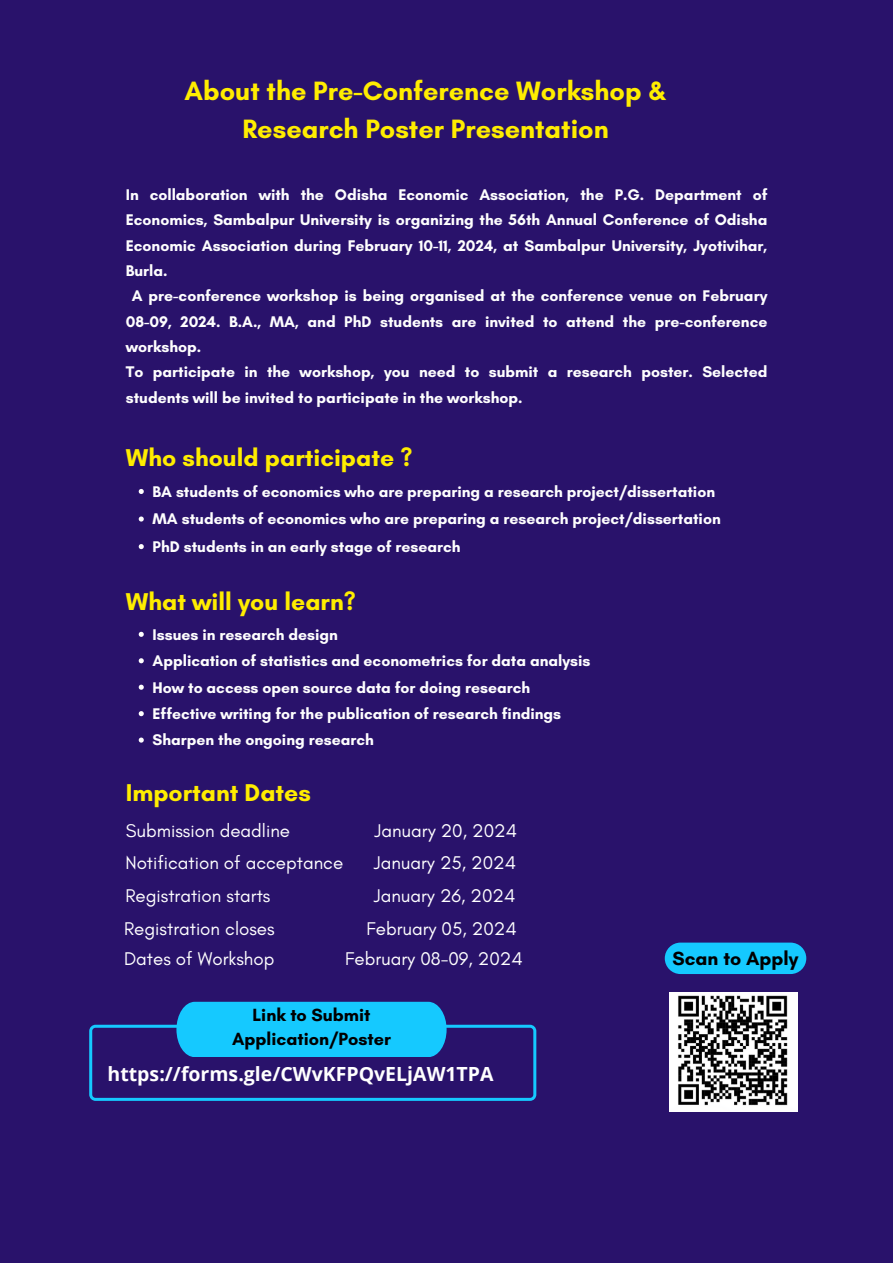
<style>
.page{position:relative;width:893px;height:1263px;background:#29126b}
.page>*{position:absolute;margin:0;border:0;box-sizing:border-box;transform-origin:0 0}
.t1{font:700 27px "Glacial Indifference";color:#ffed00}
.t2{font:700 24.75px "Glacial Indifference";color:#ffed00}
.t3{font:700 19.5px "Open Sans";color:#fff}
.t4{font:700 19.5px "Glacial Indifference";color:#000}
.t5{font:18.75px "Glacial Indifference";color:#fff}
.t6{font:700 18px/24.8px "Glacial Indifference";color:#000;text-align:center}
.t7{font:700 15.75px/25.3px "Glacial Indifference";color:#fefefe;text-align:justify}
</style>
<div class="page">
<svg style="left:139px;top:632px;width:5px;height:5px"></svg>
<svg style="left:139px;top:658px;width:5px;height:5px"></svg>
<svg style="left:139px;top:685px;width:5px;height:5px"></svg>
<svg style="left:139px;top:711px;width:5px;height:5px"></svg>
<svg style="left:139px;top:737px;width:5px;height:6px"></svg>
<svg style="left:139px;top:489px;width:5px;height:5px"></svg>
<svg style="left:139px;top:516px;width:5px;height:5px"></svg>
<svg style="left:139px;top:544px;width:5px;height:5px"></svg>
<img style="left:669px;top:993px;width:128px;height:118px">
<div style="left:665px;top:942px;width:141px;height:32px;background:#15c9ff;border-radius:16px"></div>
<svg style="left:89px;top:1002px;width:447px;height:99px"></svg>
<p class="t1" style="left:185px;top:74px;width:483px">About the Pre-Conference Workshop &amp;</p>
<p class="t1" style="left:242px;top:112px;width:368px">Research Poster Presentation</p>
<p class="t7" style="left:126px;top:182px;width:643px">In collaboration with the Odisha Economic Association, the P.G. Department of Economics, Sambalpur University is organizing the 56th Annual Conference of Odisha Economic Association during February 10-11, 2024, at Sambalpur University, Jyotivihar, Burla.</p>
<p class="t7" style="left:126px;top:283px;width:643px;text-indent:6px">A pre-conference workshop is being organised at the conference venue on February 08-09, 2024. B.A., MA, and PhD students are invited to attend the pre-conference workshop.</p>
<p class="t7" style="left:126px;top:359px;width:643px">To participate in the workshop, you need to submit a research poster. Selected students will be invited to participate in the workshop.</p>
<p class="t2" style="left:126px;top:443px;width:288px">Who should participate ?</p>
<p class="t7" style="left:153px;top:479px;width:564px">BA students of economics who are preparing a research project/dissertation</p>
<p class="t7" style="left:153px;top:506px;width:570px">MA students of economics who are preparing a research project/dissertation</p>
<p class="t7" style="left:153px;top:534px;width:309px">PhD students in an early stage of research</p>
<p class="t2" style="left:126px;top:586px;width:231px">What will you learn?</p>
<p class="t7" style="left:153px;top:621px;width:187px">Issues in research design</p>
<p class="t7" style="left:153px;top:648px;width:439px">Application of statistics and econometrics for data analysis</p>
<p class="t7" style="left:153px;top:674px;width:379px">How to access open source data for doing research</p>
<p class="t7" style="left:153px;top:701px;width:410px">Effective writing for the publication of research findings</p>
<p class="t7" style="left:153px;top:727px;width:223px">Sharpen the ongoing research</p>
<p class="t2" style="left:126px;top:778px;width:187px">Important Dates</p>
<p class="t5" style="left:126px;top:819px;width:166px">Submission deadline</p>
<p class="t5" style="left:125px;top:851px;width:219px">Notification of acceptance</p>
<p class="t5" style="left:125px;top:884px;width:147px">Registration starts</p>
<p class="t5" style="left:124px;top:917px;width:152px">Registration closes</p>
<p class="t5" style="left:124px;top:947px;width:152px">Dates of Workshop</p>
<p class="t5" style="left:374px;top:819px;width:144px">January 20, 2024</p>
<p class="t5" style="left:374px;top:851px;width:144px">January 25, 2024</p>
<p class="t5" style="left:374px;top:884px;width:143px">January 26, 2024</p>
<p class="t5" style="left:366px;top:917px;width:152px">February 05, 2024</p>
<p class="t5" style="left:345px;top:947px;width:179px">February 08-09, 2024</p>
<p class="t4" style="left:672px;top:946px;width:127px">Scan to Apply</p>
<p class="t6" style="left:232px;top:1002px;width:160px">Link to Submit<br>Application/Poster</p>
<p class="t3" style="left:108px;top:1060px;width:387px">https://forms.gle/CWvKFPQvELjAW1TPA</p>
</div>
